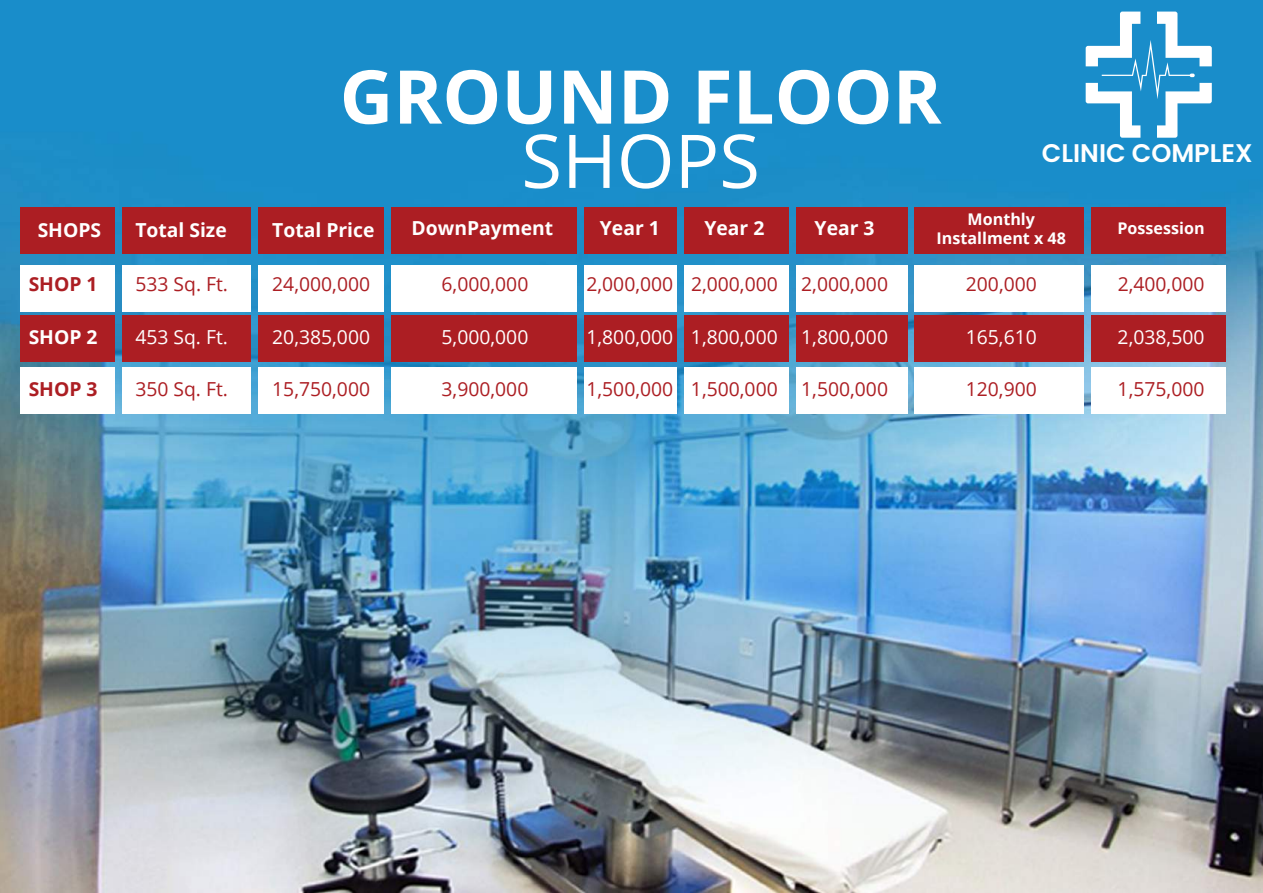
<style>
.page{position:relative;width:1263px;height:893px;background:#fff}
.page>*{position:absolute;margin:0;border:0;box-sizing:border-box;transform-origin:0 0}
.t1{font:700 74.1px "Open Sans";color:#fff}
.t2{font:74.1px "Open Sans";color:#fff}
.t3{font:600 25.5px "Poppins";color:#fff}
.t4{font:19.35px "Open Sans";color:#ac1e23}
.t5{font:19.35px "Open Sans";color:#fff}
.t6{font:700 19.35px "Open Sans";color:#fff}
.t7{font:700 19.35px "Open Sans";color:#ac1e23}
.t8{font:700 16.05px/19.4px "Open Sans";color:#fff;text-align:center}
</style>
<div class="page">
<img style="left:0;top:0;width:1263px;height:893px">
<div style="left:584px;top:265px;width:92px;height:47px;background:#fff"></div>
<div style="left:391px;top:265px;width:186px;height:47px;background:#fff"></div>
<div style="left:684px;top:265px;width:105px;height:47px;background:#fff"></div>
<div style="left:796px;top:265px;width:111px;height:47px;background:#fff"></div>
<div style="left:915px;top:265px;width:169px;height:47px;background:#fff"></div>
<div style="left:20px;top:265px;width:95px;height:47px;background:#fff"></div>
<div style="left:1091px;top:265px;width:135px;height:47px;background:#fff"></div>
<div style="left:123px;top:265px;width:128px;height:47px;background:#fff"></div>
<div style="left:259px;top:265px;width:125px;height:47px;background:#fff"></div>
<div style="left:584px;top:367px;width:92px;height:47px;background:#fff"></div>
<div style="left:391px;top:367px;width:186px;height:47px;background:#fff"></div>
<div style="left:684px;top:367px;width:105px;height:47px;background:#fff"></div>
<div style="left:796px;top:367px;width:111px;height:47px;background:#fff"></div>
<div style="left:915px;top:367px;width:169px;height:47px;background:#fff"></div>
<div style="left:20px;top:367px;width:95px;height:47px;background:#fff"></div>
<div style="left:1091px;top:367px;width:135px;height:47px;background:#fff"></div>
<div style="left:123px;top:367px;width:128px;height:47px;background:#fff"></div>
<div style="left:259px;top:367px;width:125px;height:47px;background:#fff"></div>
<div style="left:584px;top:207px;width:92px;height:47px;background:#ac1e23"></div>
<div style="left:391px;top:207px;width:186px;height:47px;background:#ac1e23"></div>
<div style="left:684px;top:207px;width:105px;height:47px;background:#ac1e23"></div>
<div style="left:796px;top:207px;width:111px;height:47px;background:#ac1e23"></div>
<div style="left:915px;top:207px;width:169px;height:47px;background:#ac1e23"></div>
<div style="left:20px;top:207px;width:95px;height:47px;background:#ac1e23"></div>
<div style="left:1091px;top:207px;width:135px;height:47px;background:#ac1e23"></div>
<div style="left:123px;top:207px;width:128px;height:47px;background:#ac1e23"></div>
<div style="left:259px;top:207px;width:125px;height:47px;background:#ac1e23"></div>
<div style="left:584px;top:315px;width:92px;height:47px;background:#ac1e23"></div>
<div style="left:391px;top:315px;width:186px;height:47px;background:#ac1e23"></div>
<div style="left:684px;top:315px;width:105px;height:47px;background:#ac1e23"></div>
<div style="left:796px;top:315px;width:111px;height:47px;background:#ac1e23"></div>
<div style="left:915px;top:315px;width:169px;height:47px;background:#ac1e23"></div>
<div style="left:20px;top:315px;width:95px;height:47px;background:#ac1e23"></div>
<div style="left:1091px;top:315px;width:135px;height:47px;background:#ac1e23"></div>
<div style="left:123px;top:315px;width:128px;height:47px;background:#ac1e23"></div>
<div style="left:259px;top:315px;width:125px;height:47px;background:#ac1e23"></div>
<svg style="left:1086px;top:12px;width:126px;height:126px"></svg>
<h1 class="t1" style="left:340px;top:44px;width:603px">GROUND FLOOR</h1>
<h1 class="t2" style="left:521px;top:110px;width:240px">SHOPS</h1>
<h2 class="t3" style="left:1042px;top:139px;width:212px">CLINIC COMPLEX</h2>
<p class="t6" style="left:38px;top:216px;width:65px">SHOPS</p>
<p class="t6" style="left:135px;top:216px;width:93px">Total Size</p>
<p class="t6" style="left:272px;top:216px;width:104px">Total Price</p>
<p class="t6" style="left:412px;top:215px;width:143px">DownPayment</p>
<p class="t6" style="left:600px;top:215px;width:61px">Year 1</p>
<p class="t6" style="left:704px;top:215px;width:61px">Year 2</p>
<p class="t6" style="left:815px;top:215px;width:61px">Year 3</p>
<p class="t8" style="left:937px;top:209px;width:131px">Monthly<br>Installment x 48</p>
<p class="t8" style="left:1117px;top:218px;width:89px">Possession</p>
<p class="t7" style="left:29px;top:270px;width:70px">SHOP 1</p>
<p class="t4" style="left:135px;top:271px;width:94px">533 Sq. Ft.</p>
<p class="t4" style="left:272px;top:271px;width:99px">24,000,000</p>
<p class="t4" style="left:442px;top:271px;width:88px">6,000,000</p>
<p class="t4" style="left:586px;top:271px;width:303px">2,000,000 2,000,000 2,000,000</p>
<p class="t4" style="left:966px;top:271px;width:73px">200,000</p>
<p class="t4" style="left:1118px;top:271px;width:88px">2,400,000</p>
<p class="t6" style="left:29px;top:323px;width:70px">SHOP 2</p>
<p class="t5" style="left:135px;top:324px;width:94px">453 Sq. Ft.</p>
<p class="t4" style="left:135px;top:376px;width:94px">350 Sq. Ft.</p>
<p class="t7" style="left:29px;top:375px;width:70px">SHOP 3</p>
<p class="t5" style="left:272px;top:324px;width:99px">20,385,000</p>
<p class="t4" style="left:272px;top:376px;width:99px">15,750,000</p>
<p class="t4" style="left:966px;top:376px;width:73px">120,900</p>
<p class="t5" style="left:442px;top:324px;width:88px">5,000,000</p>
<p class="t5" style="left:586px;top:324px;width:88px">1,800,000</p>
<p class="t4" style="left:442px;top:376px;width:88px">3,900,000</p>
<p class="t4" style="left:586px;top:376px;width:88px">1,500,000</p>
<p class="t5" style="left:691px;top:324px;width:88px">1,800,000</p>
<p class="t4" style="left:691px;top:376px;width:88px">1,500,000</p>
<p class="t5" style="left:801px;top:324px;width:88px">1,800,000</p>
<p class="t4" style="left:801px;top:376px;width:88px">1,500,000</p>
<p class="t5" style="left:966px;top:324px;width:73px">165,610</p>
<p class="t5" style="left:1118px;top:324px;width:88px">2,038,500</p>
<p class="t4" style="left:1118px;top:376px;width:88px">1,575,000</p>
</div>
